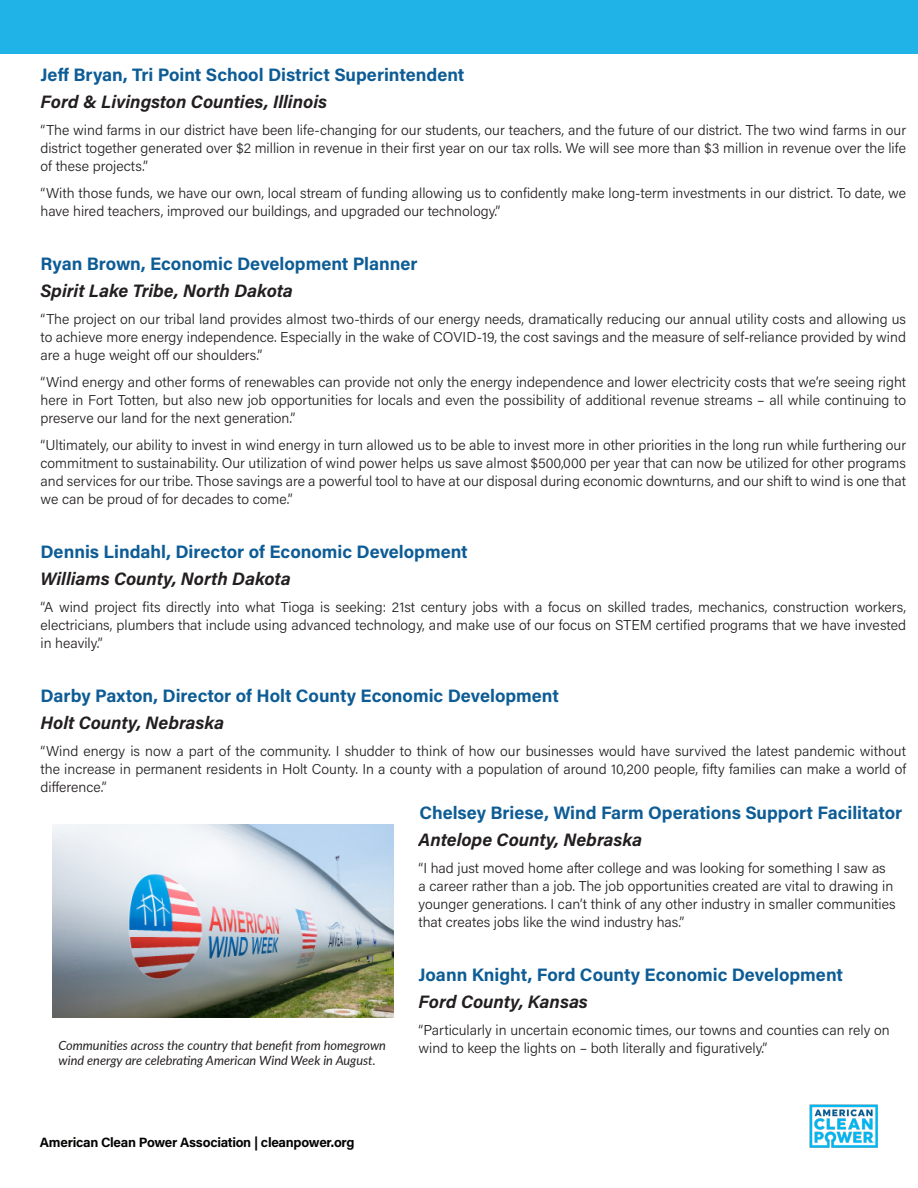
<style>
.page{position:relative;width:918px;height:1188px;background:#fff}
.page>*{position:absolute;margin:0;border:0;box-sizing:border-box;transform-origin:0 0}
._7-Pull_Quote-Dk__bl{font:700 18px "Acumin Pro";color:#0d5c95}
._8-Subhead_-_Red{font:italic 700 18px "Acumin Pro";color:#231f20}
._5-Paragraph_text_bl{font:700 18px/27px "Acumin Pro";color:#0d5c95}
._5-Paragraph_text_bl-2{font:300 14.25px/18px "Acumin Pro";color:#231f20;text-align:justify}
.t1{font:700 13.5px "Acumin Pro";letter-spacing:-.02em;color:#040503}
.t2{font:italic 12.75px "Lato";color:#231f20}
.s1{font-style:italic;color:#231f20}
</style>
<div class="page">
<div style="left:0;top:0;width:918px;height:54px;background:#20b3e8"></div>
<img style="left:809px;top:1104px;width:69px;height:44px">
<img style="left:52px;top:824px;width:341px;height:193px">
<p class="_7-Pull_Quote-Dk__bl" style="left:40px;top:62px;width:425px">Jeff Bryan, Tri Point School District Superintendent</p>
<p class="_8-Subhead_-_Red" style="left:40px;top:89px;width:288px">Ford &amp; Livingston Counties, Illinois</p>
<p class="_5-Paragraph_text_bl-2" style="left:40px;top:120px;width:867px">“The wind farms in our district have been life-changing for our students, our teachers, and the future of our district. The two wind farms in our district together generated over $2 million in revenue in their first year on our tax rolls. We will see more than $3 million in revenue over the life of these projects.”</p>
<p class="_5-Paragraph_text_bl-2" style="left:40px;top:183px;width:867px">“With those funds, we have our own, local stream of funding allowing us to confidently make long-term investments in our district. To date, we have hired teachers, improved our buildings, and upgraded our technology.”</p>
<p class="_7-Pull_Quote-Dk__bl" style="left:40px;top:251px;width:379px">Ryan Brown, Economic Development Planner</p>
<p class="_8-Subhead_-_Red" style="left:40px;top:278px;width:254px">Spirit Lake Tribe, North Dakota</p>
<p class="_5-Paragraph_text_bl-2" style="left:40px;top:309px;width:867px">“The project on our tribal land provides almost two-thirds of our energy needs, dramatically reducing our annual utility costs and allowing us to achieve more energy independence. Especially in the wake of COVID-19, the cost savings and the measure of self-reliance provided by wind are a huge weight off our shoulders.”</p>
<p class="_5-Paragraph_text_bl-2" style="left:40px;top:372px;width:867px">“Wind energy and other forms of renewables can provide not only the energy independence and lower electricity costs that we’re seeing right here in Fort Totten, but also new job opportunities for locals and even the possibility of additional revenue streams – all while continuing to preserve our land for the next generation.”</p>
<p class="_5-Paragraph_text_bl-2" style="left:40px;top:435px;width:867px">“Ultimately, our ability to invest in wind energy in turn allowed us to be able to invest more in other priorities in the long run while furthering our commitment to sustainability. Our utilization of wind power helps us save almost $500,000 per year that can now be utilized for other programs and services for our tribe. Those savings are a powerful tool to have at our disposal during economic downturns, and our shift to wind is one that we can be proud of for decades to come.”</p>
<p class="_7-Pull_Quote-Dk__bl" style="left:40px;top:539px;width:429px">Dennis Lindahl, Director of Economic Development</p>
<p class="_8-Subhead_-_Red" style="left:40px;top:566px;width:252px">Williams County, North Dakota</p>
<p class="_5-Paragraph_text_bl-2" style="left:40px;top:597px;width:867px">“A wind project fits directly into what Tioga is seeking: 21st century jobs with a focus on skilled trades, mechanics, construction workers, electricians, plumbers that include using advanced technology, and make use of our focus on STEM certified programs that we have invested in heavily.”</p>
<p class="_7-Pull_Quote-Dk__bl" style="left:40px;top:683px;width:520px">Darby Paxton, Director of Holt County Economic Development</p>
<p class="_8-Subhead_-_Red" style="left:40px;top:710px;width:185px">Holt County, Nebraska</p>
<p class="_5-Paragraph_text_bl-2" style="left:40px;top:741px;width:867px">“Wind energy is now a part of the community. I shudder to think of how our businesses would have survived the latest pandemic without the increase in permanent residents in Holt County. In a county with a population of around 10,200 people, fifty families can make a world of difference.”</p>
<p class="_5-Paragraph_text_bl" style="left:418px;top:798px;width:485px">Chelsey Briese, Wind Farm Operations Support Facilitator<br><span class="s1">Antelope County, Nebraska</span></p>
<p class="_5-Paragraph_text_bl-2" style="left:418px;top:858px;width:479px;text-align:left">“I had just moved home after college and was looking for something I saw as a career rather than a job. The job opportunities created are vital to drawing in younger generations. I can’t think of any other industry in smaller communities that creates jobs like the wind industry has.”</p>
<p class="_7-Pull_Quote-Dk__bl" style="left:418px;top:962px;width:426px">Joann Knight, Ford County Economic Development</p>
<p class="_8-Subhead_-_Red" style="left:418px;top:989px;width:171px">Ford County, Kansas</p>
<p class="_5-Paragraph_text_bl-2" style="left:418px;top:1020px;width:473px">“Particularly in uncertain economic times, our towns and counties can rely on</p>
<p class="t2" style="left:59px;top:1036px;width:329px">Communities across the country that benefit from homegrown</p>
<p class="_5-Paragraph_text_bl-2" style="left:418px;top:1038px;width:350px">wind to keep the lights on – both literally and figuratively.”</p>
<p class="t2" style="left:59px;top:1051px;width:319px">wind energy are celebrating American Wind Week in August.</p>
<p class="t1" style="left:40px;top:1132px;width:316px">American Clean Power Association | cleanpower.org</p>
</div>
